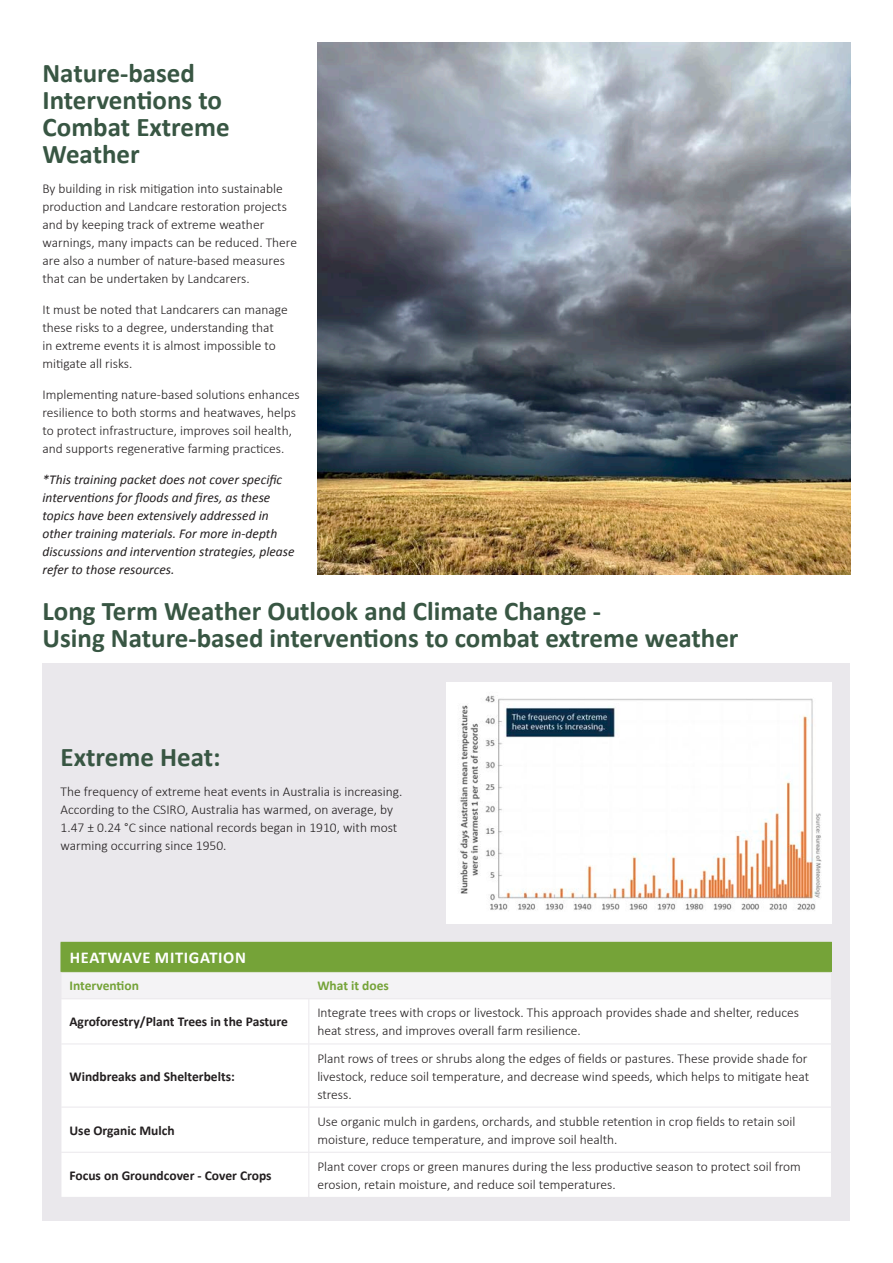
<style>
.page{position:relative;width:893px;height:1263px;background:#fff}
.page>*{position:absolute;margin:0;border:0;box-sizing:border-box;transform-origin:0 0}
.subhead{font:700 27px/27px "Calibri";color:#385643}
.t1{font:700 16.5px "Calibri";letter-spacing:.04em;color:#fff}
.t2{font:300 13.5px/18px "Calibri";color:#231f20}
.t3{font:italic 13.5px/18px "Calibri";color:#231f20}
.t4{font:700 13.5px "Calibri";color:#231f20}
.t5{font:700 13.5px "Calibri";color:#75a338}
</style>
<div class="page">
<div style="left:43px;top:663px;width:807px;height:557px;background:#eae8ec"></div>
<img style="left:446px;top:682px;width:386px;height:241px">
<div style="left:62px;top:999px;width:769px;height:198px;background:#fff"></div>
<hr style="left:308px;top:999px;width:1px;height:44px;background:#eae8ec">
<hr style="left:61px;top:1043px;width:248px;height:1px;background:#eae8ec">
<hr style="left:309px;top:1043px;width:523px;height:1px;background:#eae8ec">
<hr style="left:308px;top:1044px;width:1px;height:63px;background:#eae8ec">
<hr style="left:61px;top:1107px;width:248px;height:1px;background:#eae8ec">
<hr style="left:309px;top:1107px;width:523px;height:1px;background:#eae8ec">
<hr style="left:308px;top:1107px;width:1px;height:45px;background:#eae8ec">
<hr style="left:61px;top:1152px;width:248px;height:1px;background:#eae8ec">
<hr style="left:309px;top:1152px;width:523px;height:1px;background:#eae8ec">
<hr style="left:308px;top:1152px;width:1px;height:45px;background:#eae8ec">
<hr style="left:61px;top:942px;width:248px;height:1px;background:#75a338">
<hr style="left:309px;top:942px;width:523px;height:1px;background:#75a338">
<svg style="left:61px;top:943px;width:771px;height:55px"></svg>
<img style="left:318px;top:43px;width:532px;height:532px">
<p class="subhead" style="left:43px;top:58px;width:189px">Nature-based<br>Interventions to<br>Combat Extreme<br>Weather</p>
<p class="t2" style="left:43px;top:180px;width:256px">By building in risk mitigation into sustainable production and Landcare restoration projects and by keeping track of extreme weather warnings, many impacts can be reduced. There are also a number of nature-based measures that can be undertaken by Landcarers.</p>
<p class="t2" style="left:43px;top:301px;width:247px">It must be noted that Landcarers can manage these risks to a degree, understanding that<br>in extreme events it is almost impossible to mitigate all risks.</p>
<p class="t2" style="left:43px;top:385px;width:259px">Implementing nature-based solutions enhances resilience to both storms and heatwaves, helps to protect infrastructure, improves soil health, and supports regenerative farming practices.</p>
<p class="t3" style="left:43px;top:470px;width:254px">*This training packet does not cover specific interventions for floods and fires, as these topics have been extensively addressed in other training materials. For more in-depth discussions and intervention strategies, please refer to those resources.</p>
<p class="subhead" style="left:43px;top:596px;width:697px">Long Term Weather Outlook and Climate Change -<br>Using Nature-based interventions to combat extreme weather</p>
<p class="subhead" style="left:61px;top:742px;width:162px">Extreme Heat:</p>
<p class="t2" style="left:61px;top:783px;width:343px">The frequency of extreme heat events in Australia is increasing.<br>According to the CSIRO, Australia has warmed, on average, by 1.47 ± 0.24 °C since national records began in 1910, with most warming occurring since 1950.</p>
<p class="t1" style="left:70px;top:946px;width:178px">HEATWAVE MITIGATION</p>
<p class="t5" style="left:69px;top:976px;width:71px">Intervention</p>
<p class="t5" style="left:317px;top:976px;width:73px">What it does</p>
<p class="t4" style="left:69px;top:1012px;width:220px">Agroforestry/Plant Trees in the Pasture</p>
<p class="t2" style="left:317px;top:1004px;width:483px">Integrate trees with crops or livestock. This approach provides shade and shelter, reduces heat stress, and improves overall farm resilience.</p>
<p class="t4" style="left:69px;top:1066px;width:167px">Windbreaks and Shelterbelts:</p>
<p class="t2" style="left:317px;top:1049px;width:493px">Plant rows of trees or shrubs along the edges of fields or pastures. These provide shade for livestock, reduce soil temperature, and decrease wind speeds, which helps to mitigate heat stress.</p>
<p class="t4" style="left:69px;top:1121px;width:107px">Use Organic Mulch</p>
<p class="t2" style="left:317px;top:1112px;width:480px">Use organic mulch in gardens, orchards, and stubble retention in crop fields to retain soil moisture, reduce temperature, and improve soil health.</p>
<p class="t4" style="left:69px;top:1166px;width:204px">Focus on Groundcover - Cover Crops</p>
<p class="t2" style="left:317px;top:1157px;width:485px">Plant cover crops or green manures during the less productive season to protect soil from erosion, retain moisture, and reduce soil temperatures.</p>
</div>
